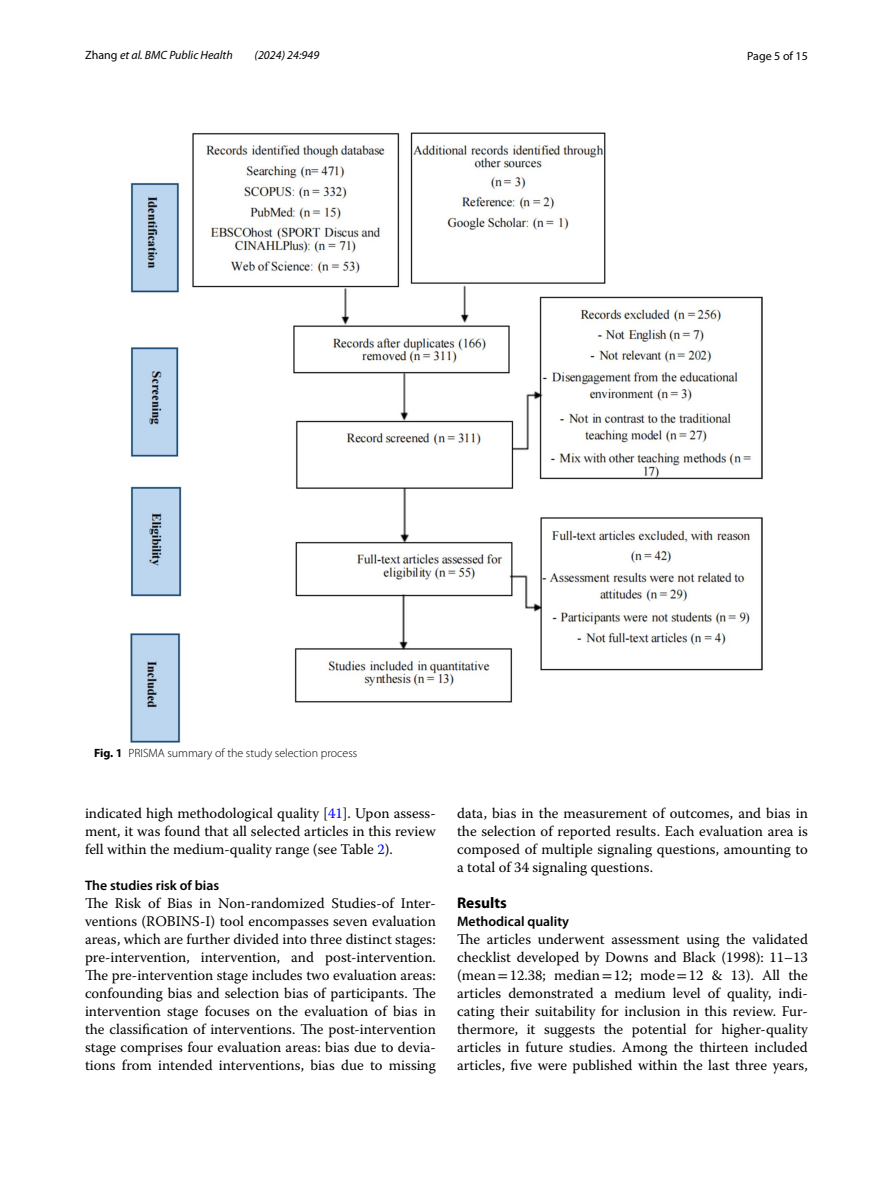
<style>
.page{position:relative;width:893px;height:1187px;background:#fff}
.page>*{position:absolute;margin:0;border:0;box-sizing:border-box;transform-origin:0 0}
.t1{font:700 15.45px "Myriad Pro";color:#000}
.t2{font:14.7px/18px "Warnock Pro";color:#000;text-align:justify}
.t3{font:600 13.8px "Myriad Pro";color:#000}
.t4{font:300 12px "Myriad Pro";color:#000}
.t5{font:italic 12px "Myriad Pro";color:#000}
.t6{font:12px "Myriad Pro";color:#000}
.s1{font-style:normal}
.s2{font-weight:700}
.s3{color:#00f}
.s4{font-family:"STIX"}
</style>
<div class="page">
<img style="left:131px;top:133px;width:631px;height:609px">
<p class="t5" style="left:85px;top:48px;width:149px"><span class="s1">Zhang</span> et al. BMC Public Health</p>
<p class="t5" style="left:255px;top:48px;width:66px">(2024) 24:949</p>
<p class="t6" style="left:747px;top:48px;width:62px">Page 5 of 15</p>
<p class="t4" style="left:94px;top:746px;width:265px"><span class="s2">Fig. 1</span> PRISMA summary of the study selection process</p>
<p class="t2" style="left:85px;top:803px;width:352px">indicated high methodological quality [<span class="s3">41</span>]. Upon assess&shy;ment, it was found that all selected articles in this review fell within the medium-quality range (see Table <span class="s3">2</span>).</p>
<p class="t3" style="left:85px;top:876px;width:136px">The studies risk of bias</p>
<p class="t2" style="left:85px;top:893px;width:352px">The Risk of Bias in Non-randomized Studies-of Inter&shy;ventions (ROBINS-I) tool encompasses seven evaluation areas, which are further divided into three distinct stages: pre-intervention, intervention, and post-intervention.<br>The pre-intervention stage includes two evaluation areas: confounding bias and selection bias of participants. The intervention stage focuses on the evaluation of bias in the classification of interventions. The post-intervention stage comprises four evaluation areas: bias due to devia&shy;tions from intended interventions, bias due to missing</p>
<p class="t2" style="left:457px;top:803px;width:352px">data, bias in the measurement of outcomes, and bias in the selection of reported results. Each evaluation area is composed of multiple signaling questions, amounting to a total of 34 signaling questions.</p>
<p class="t1" style="left:457px;top:892px;width:51px">Results</p>
<p class="t3" style="left:457px;top:912px;width:114px">Methodical quality</p>
<p class="t2" style="left:457px;top:929px;width:352px">The articles underwent assessment using the validated checklist developed by Downs and Black (1998): 11–13 (mean<span class="s4">=</span>12.38; median<span class="s4">=</span>12; mode<span class="s4">=</span>12 &amp; 13). All the articles demonstrated a medium level of quality, indi&shy;cating their suitability for inclusion in this review. Fur&shy;thermore, it suggests the potential for higher-quality articles in future studies. Among the thirteen included articles, five were published within the last three years,</p>
</div>
